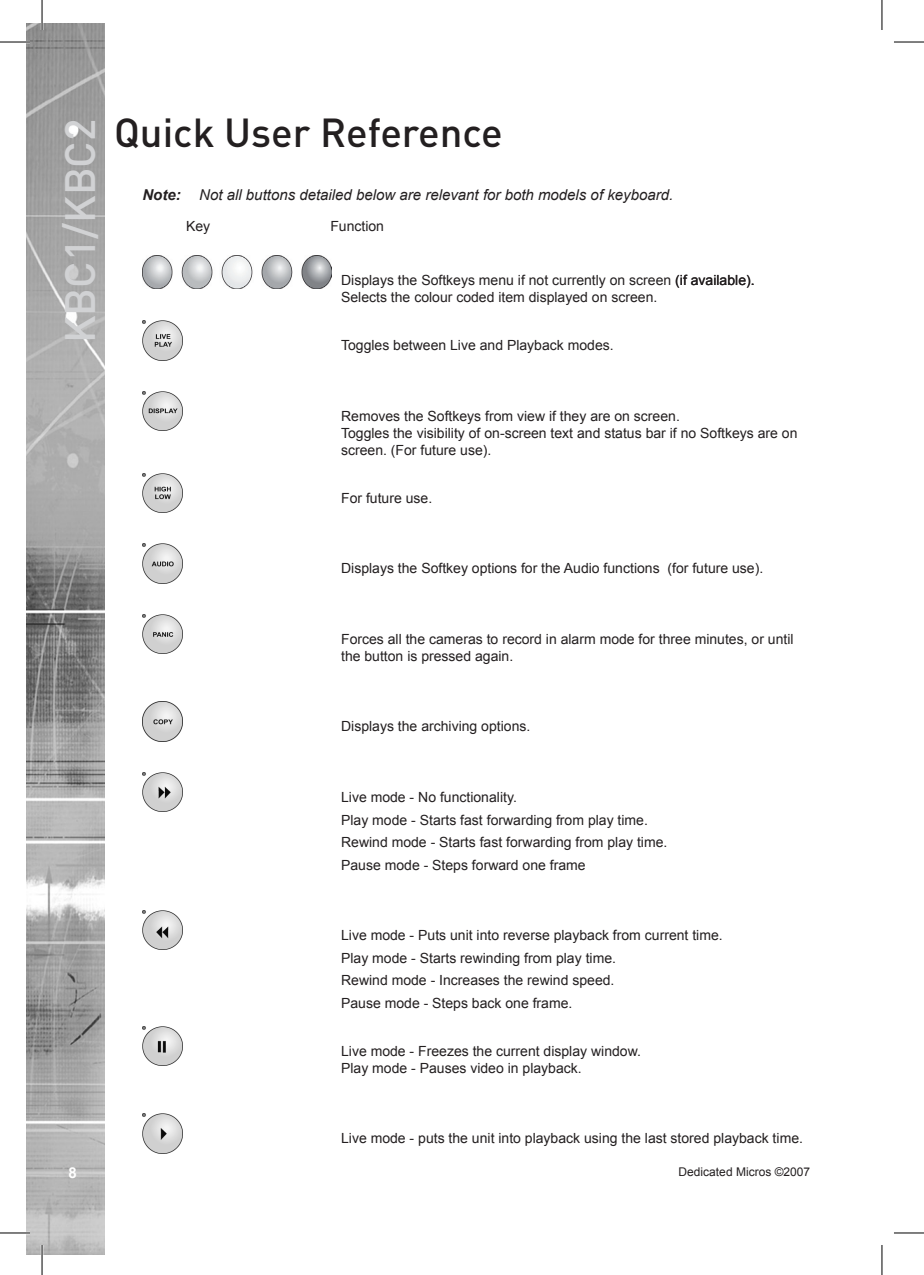
<style>
.page{position:relative;width:924px;height:1275px;background:#fff}
.page>*{position:absolute;margin:0;border:0;box-sizing:border-box;transform-origin:0 0}
.t1{font:500 42px "DIN";color:#d1d2d4}
.Main_Headers{font:500 40px "DIN";color:#231f20}
.Note_text{font:italic 15px "Arial";color:#231f20}
.Table_Buttons{font:14px/16.8px "Arial";color:#231f20}
.Image{font:14px "Arial";color:#231f20}
.t2{font:12px "Arial";color:#231f20}
.s1{font-weight:700}
</style>
<div class="page">
<img style="left:26px;top:24px;width:78px;height:1230px">
<img style="left:142px;top:255px;width:189px;height:33px">
<img style="left:142px;top:320px;width:40px;height:40px">
<img style="left:142px;top:391px;width:40px;height:40px">
<img style="left:142px;top:473px;width:40px;height:39px">
<img style="left:142px;top:543px;width:40px;height:40px">
<img style="left:142px;top:614px;width:40px;height:40px">
<img style="left:142px;top:702px;width:40px;height:39px">
<img style="left:142px;top:772px;width:40px;height:40px">
<img style="left:142px;top:910px;width:40px;height:40px">
<img style="left:142px;top:1026px;width:40px;height:39px">
<img style="left:142px;top:1113px;width:40px;height:40px">
<hr style="left:0;top:41px;width:30px;height:2px;background:#fff">
<hr style="left:0;top:1231px;width:30px;height:3px;background:#fff">
<hr style="left:41px;top:0;width:2px;height:30px;background:#fff">
<hr style="left:41px;top:1245px;width:2px;height:30px;background:#fff">
<hr style="left:0;top:42px;width:30px;height:1px;background:#000">
<hr style="left:893px;top:42px;width:30px;height:1px;background:#000">
<hr style="left:0;top:1232px;width:30px;height:1px;background:#000">
<hr style="left:893px;top:1232px;width:30px;height:1px;background:#000">
<hr style="left:42px;top:0;width:1px;height:30px;background:#000">
<hr style="left:42px;top:1245px;width:1px;height:30px;background:#000">
<hr style="left:881px;top:0;width:1px;height:30px;background:#000">
<hr style="left:881px;top:1245px;width:1px;height:30px;background:#000">
<svg style="left:69px;top:1166px;width:7px;height:11px"></svg>
<h1 class="t1" style="left:53px;top:343px;width:226px;rotate:-90deg">KBC1/KBC2</h1>
<p class="Main_Headers" style="left:114px;top:107px;width:390px">Quick User Reference</p>
<p class="Note_text" style="left:142px;top:185px;width:532px"><span class="s1">Note:</span> Not all buttons detailed below are relevant for both models of keyboard.</p>
<p class="Image" style="left:186px;top:217px;width:26px">Key</p>
<p class="Image" style="left:330px;top:217px;width:55px">Function</p>
<p class="Table_Buttons" style="left:341px;top:272px;width:415px">Displays the Softkeys menu if not currently on screen (if available).<br>Selects the colour coded item displayed on screen.</p>
<p class="Table_Buttons" style="left:341px;top:337px;width:274px">Toggles between Live and Playback modes.</p>
<p class="Table_Buttons" style="left:341px;top:408px;width:457px">Removes the Softkeys from view if they are on screen.<br>Toggles the visibility of on-screen text and status bar if no Softkeys are on screen. (For future use).</p>
<p class="Table_Buttons" style="left:341px;top:489px;width:93px">For future use.</p>
<p class="Table_Buttons" style="left:341px;top:560px;width:423px">Displays the Softkey options for the Audio functions (for future use).</p>
<p class="Table_Buttons" style="left:341px;top:631px;width:454px">Forces all the cameras to record in alarm mode for three minutes, or until the button is pressed again.</p>
<p class="Table_Buttons" style="left:341px;top:718px;width:191px">Displays the archiving options.</p>
<p class="Table_Buttons" style="left:341px;top:789px;width:177px">Live mode - No functionality.</p>
<p class="Table_Buttons" style="left:341px;top:811px;width:308px">Play mode - Starts fast forwarding from play time.</p>
<p class="Table_Buttons" style="left:341px;top:834px;width:327px">Rewind mode - Starts fast forwarding from play time.</p>
<p class="Table_Buttons" style="left:341px;top:856px;width:246px">Pause mode - Steps forward one frame</p>
<p class="Table_Buttons" style="left:341px;top:927px;width:383px">Live mode - Puts unit into reverse playback from current time.</p>
<p class="Table_Buttons" style="left:341px;top:949px;width:276px">Play mode - Starts rewinding from play time.</p>
<p class="Table_Buttons" style="left:341px;top:972px;width:275px">Rewind mode - Increases the rewind speed.</p>
<p class="Table_Buttons" style="left:341px;top:994px;width:233px">Pause mode - Steps back one frame.</p>
<p class="Table_Buttons" style="left:341px;top:1042px;width:301px">Live mode - Freezes the current display window.<br>Play mode - Pauses video in playback.</p>
<p class="Table_Buttons" style="left:341px;top:1130px;width:463px">Live mode - puts the unit into playback using the last stored playback time.</p>
<p class="t2" style="left:678px;top:1163px;width:133px">Dedicated Micros ©2007</p>
</div>
